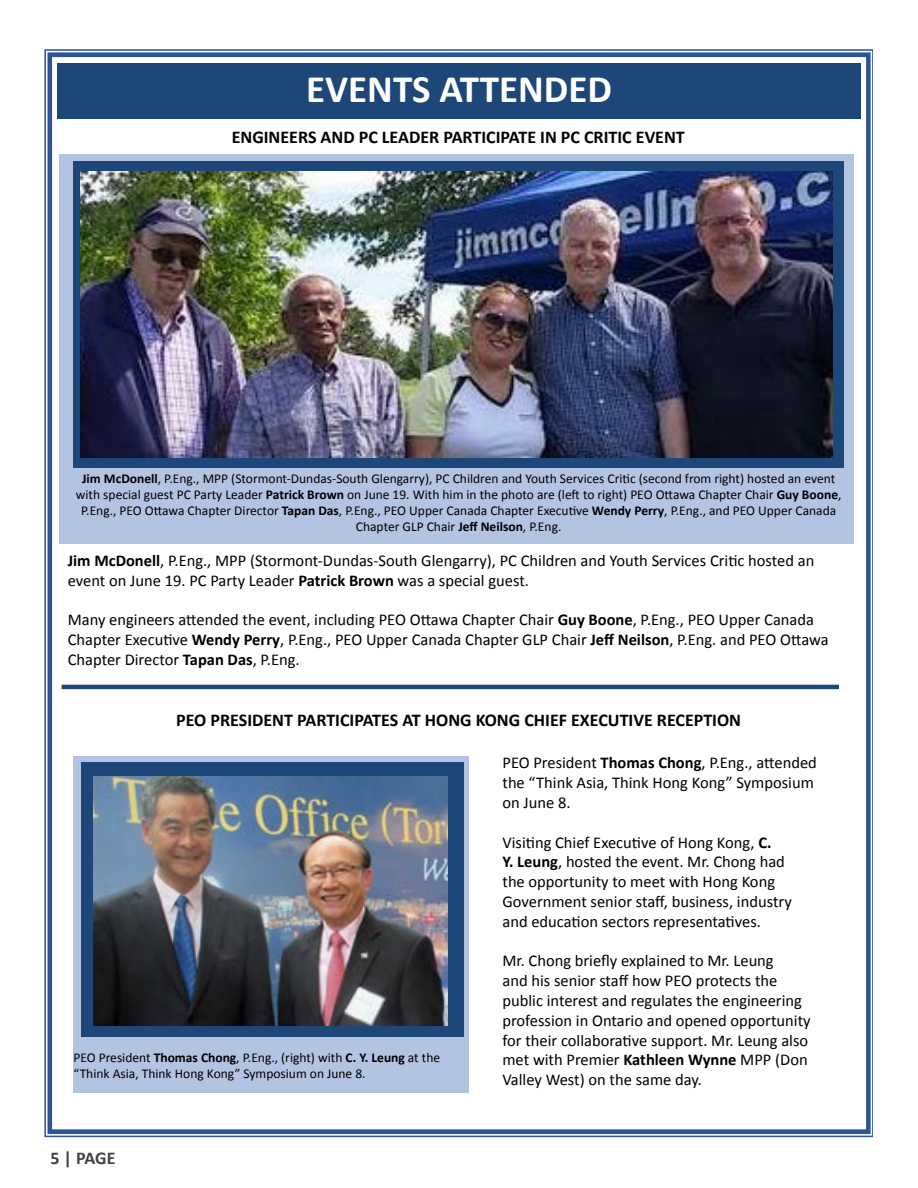
<style>
.page{position:relative;width:918px;height:1188px;background:#fff}
.page>*{position:absolute;margin:0;border:0;box-sizing:border-box;transform-origin:0 0}
.t1{font:700 39px "Calibri";color:#fff}
.t2{font:700 18px "Calibri";color:#000}
.t3{font:700 18px "Calibri";color:#434345}
.t4{font:16.5px/19.8px "Calibri";color:#000}
.t5{font:13.5px/16.2px "Calibri";color:#000;text-align:center}
.s1{font-weight:700}
</style>
<div class="page">
<div style="left:47px;top:52px;width:824px;height:1082px;border:5px solid #2f5496"></div>
<div style="left:57px;top:63px;width:804px;height:55px;background:#1d4778"></div>
<div style="left:60px;top:154px;width:794px;height:390px;background:#b3c3e2"></div>
<div style="left:73px;top:161px;width:771px;height:307px;background:#1d4778"></div>
<img style="left:80px;top:171px;width:752px;height:286px">
<hr style="left:62px;top:685px;width:777px;height:4px;background:#1d4778">
<div style="left:73px;top:756px;width:396px;height:337px;background:#b3c3e2"></div>
<div style="left:81px;top:762px;width:383px;height:275px;background:#1d4778"></div>
<img style="left:94px;top:776px;width:354px;height:249px">
<h1 class="t1" style="left:306px;top:64px;width:307px">EVENTS ATTENDED</h1>
<p class="t2" style="left:232px;top:126px;width:455px">ENGINEERS AND PC LEADER PARTICIPATE IN PC CRITIC EVENT</p>
<p class="t5" style="left:76px;top:470px;width:767px"><span class="s1">Jim McDonell</span>, P.Eng., MPP (Stormont-Dundas-South Glengarry), PC Children and Youth Services Critic (second from right) hosted an event with special guest PC Party Leader <span class="s1">Patrick Brown</span> on June 19. With him in the photo are (left to right) PEO Ottawa Chapter Chair <span class="s1">Guy Boone</span>, P.Eng., PEO Ottawa Chapter Director <span class="s1">Tapan Das</span>, P.Eng., PEO Upper Canada Chapter Executive <span class="s1">Wendy Perry</span>, P.Eng., and PEO Upper Canada Chapter GLP Chair <span class="s1">Jeff Neilson</span>, P.Eng.</p>
<p class="t4" style="left:68px;top:551px;width:748px"><span class="s1">Jim McDonell</span>, P.Eng., MPP (Stormont-Dundas-South Glengarry), PC Children and Youth Services Critic hosted an event on June 19. PC Party Leader <span class="s1">Patrick Brown</span> was a special guest.</p>
<p class="t4" style="left:68px;top:610px;width:762px">Many engineers attended the event, including PEO Ottawa Chapter Chair <span class="s1">Guy Boone</span>, P.Eng., PEO Upper Canada<br>Chapter Executive <span class="s1">Wendy Perry</span>, P.Eng., PEO Upper Canada Chapter GLP Chair <span class="s1">Jeff Neilson</span>, P.Eng. and PEO Ottawa<br>Chapter Director <span class="s1">Tapan Das</span>, P.Eng.</p>
<p class="t2" style="left:176px;top:709px;width:566px">PEO PRESIDENT PARTICIPATES AT HONG KONG CHIEF EXECUTIVE RECEPTION</p>
<p class="t5" style="left:73px;top:1049px;width:368px;text-align:left">PEO President <span class="s1">Thomas Chong</span>, P.Eng., (right) with <span class="s1">C. Y. Leung</span> at the “Think Asia, Think Hong Kong” Symposium on June 8.</p>
<p class="t3" style="left:50px;top:1146px;width:67px">5 | PAGE</p>
<p class="t4" style="left:502px;top:753px;width:316px">PEO President <span class="s1">Thomas Chong</span>, P.Eng., attended the “Think Asia, Think Hong Kong” Symposium on June 8.</p>
<p class="t4" style="left:502px;top:832px;width:291px">Visiting Chief Executive of Hong Kong, <span class="s1">C.<br>Y. Leung</span>, hosted the event. Mr. Chong had the opportunity to meet with Hong Kong Government senior staff, business, industry and education sectors representatives.</p>
<p class="t4" style="left:502px;top:951px;width:310px">Mr. Chong briefly explained to Mr. Leung<br>and his senior staff how PEO protects the public interest and regulates the engineering profession in Ontario and opened opportunity for their collaborative support. Mr. Leung also met with Premier <span class="s1">Kathleen Wynne</span> MPP (Don Valley West) on the same day.</p>
</div>
